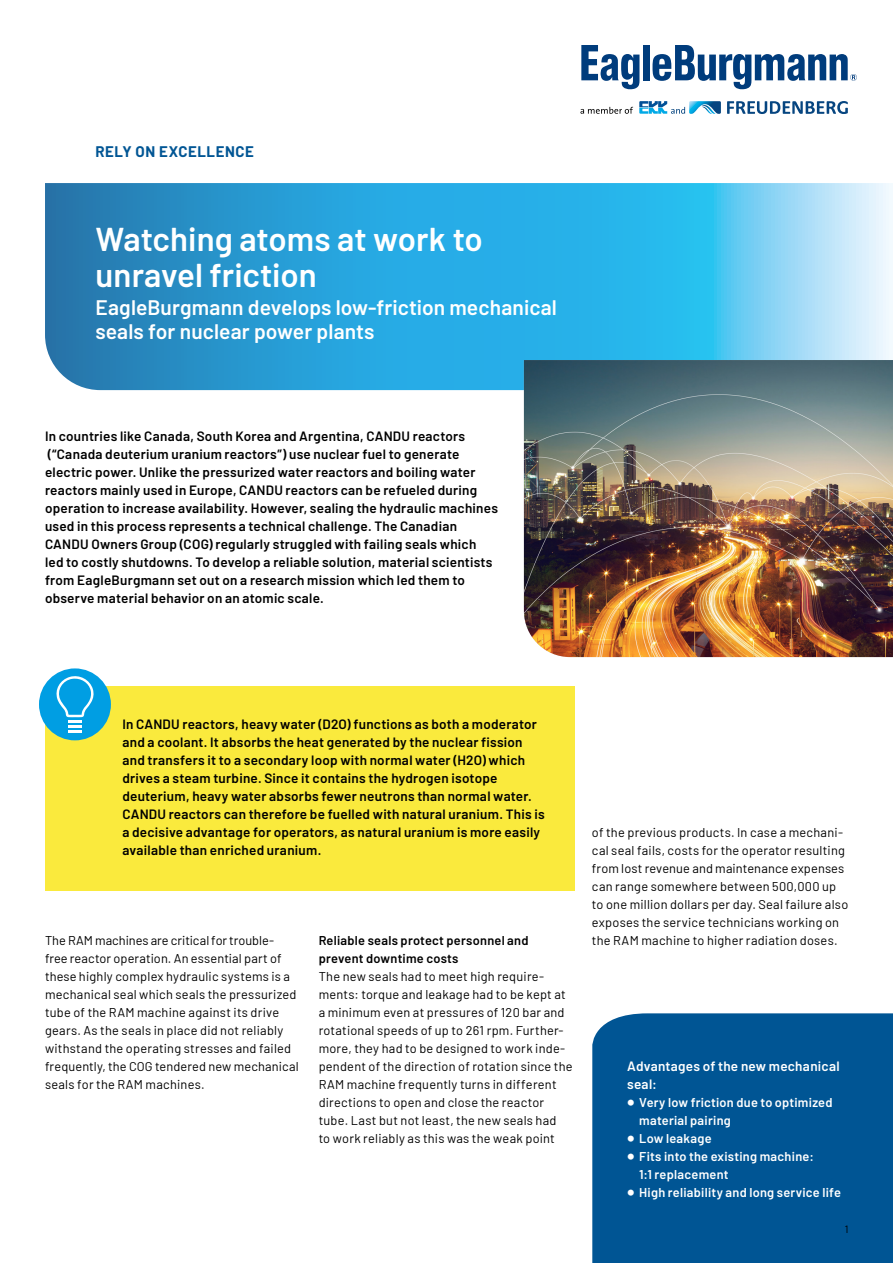
<style>
.page{position:relative;width:893px;height:1263px;background:#fff}
.page>*{position:absolute;margin:0;border:0;box-sizing:border-box;transform-origin:0 0}
.t1{font:600 33px/36px "Barlow";color:#fff}
.t2{font:600 21px/24px "Barlow";letter-spacing:.005em;color:#fff}
.t3{font:700 15px "Barlow";letter-spacing:.035em;color:#005594}
.t4{font:600 13.5px/18px "Barlow";letter-spacing:.02em;color:#000}
.t5{font:600 13.5px/18px "Barlow";letter-spacing:.015em;color:#fff}
.t6{font:12.75px/18px "Barlow";letter-spacing:.02em;color:#000}
.t7{font:600 12.75px/18px "Barlow";letter-spacing:.02em;color:#fff}
.t8{font:600 12.75px/18px "Barlow";letter-spacing:.02em;color:#000}
.t9{font:10.5px "Barlow";color:#000}
.s1{font-size:24px}
</style>
<div class="page">
<svg style="left:581px;top:45px;width:58px;height:44px"></svg>
<div style="left:643px;top:45px;width:6px;height:35px;background:#003c7c"></div>
<svg style="left:652px;top:45px;width:205px;height:44px"></svg>
<svg style="left:580px;top:107px;width:53px;height:7px"></svg>
<svg style="left:727px;top:101px;width:121px;height:13px"></svg>
<svg style="left:639px;top:101px;width:82px;height:13px"></svg>
<svg style="left:45px;top:183px;width:848px;height:207px;background:#3facde"></svg>
<div style="left:592px;top:1013px;width:301px;height:250px;background:#005594"></div>
<div style="left:45px;top:686px;width:529px;height:205px;background:#faea3d"></div>
<div style="left:39px;top:668px;width:72px;height:72px;background:#009ee3;border-radius:50%"></div>
<svg style="left:54px;top:674px;width:40px;height:48px"></svg>
<svg style="left:68px;top:731px;width:14px;height:2px"></svg>
<hr style="left:68px;top:725px;width:14px;height:3px;background:#fff">
<img style="left:524px;top:360px;width:369px;height:297px">
<p class="t3" style="left:95px;top:143px;width:160px">RELY ON EXCELLENCE</p>
<h1 class="t1" style="left:95px;top:219px;width:389px">Watching atoms at work to unravel friction</h1>
<h2 class="t2" style="left:95px;top:294px;width:463px">EagleBurgmann develops low-friction mechanical seals for nuclear power plants</h2>
<p class="t4" style="left:45px;top:426px;width:454px">In countries like Canada, South Korea and Argentina, CANDU reactors (“Canada deuterium uranium reactors”) use nuclear fuel to generate electric power. Unlike the pressurized water reactors and boiling water reactors mainly used in Europe, CANDU reactors can be refueled during operation to increase availability. However, sealing the hydraulic machines used in this process represents a technical challenge. The Canadian CANDU Owners Group (COG) regularly struggled with failing seals which led to costly shutdowns. To develop a reliable solution, material scientists from EagleBurgmann set out on a research mission which led them to observe material behavior on an atomic scale.</p>
<p class="t4" style="left:122px;top:714px;width:424px">In CANDU reactors, heavy water (D2O) functions as both a moderator and a coolant. It absorbs the heat generated by the nuclear fission and transfers it to a secondary loop with normal water (H2O) which drives a steam turbine. Since it contains the hydrogen isotope deuterium, heavy water absorbs fewer neutrons than normal water.<br>CANDU reactors can therefore be fuelled with natural uranium. This is a decisive advantage for operators, as natural uranium is more easily available than enriched uranium.</p>
<p class="t6" style="left:45px;top:930px;width:255px">The RAM machines are critical for trouble&shy;free reactor operation. An essential part of these highly complex hydraulic systems is a mechanical seal which seals the pressurized tube of the RAM machine against its drive gears. As the seals in place did not reliably withstand the operating stresses and failed frequently, the COG tendered new mechanical seals for the RAM machines.</p>
<p class="t8" style="left:319px;top:930px;width:211px">Reliable seals protect personnel and prevent downtime costs</p>
<p class="t6" style="left:319px;top:966px;width:255px">The new seals had to meet high require&shy;ments: torque and leakage had to be kept at a minimum even at pressures of 120 bar and rotational speeds of up to 261 rpm. Further&shy;more, they had to be designed to work inde&shy;pendent of the direction of rotation since the RAM machine frequently turns in different directions to open and close the reactor tube. Last but not least, the new seals had<br>to work reliably as this was the weak point</p>
<p class="t6" style="left:592px;top:822px;width:258px">of the previous products. In case a mechani&shy;cal seal fails, costs for the operator resulting from lost revenue and maintenance expenses can range somewhere between 500,000 up to one million dollars per day. Seal failure also exposes the service technicians working on the RAM machine to higher radiation doses.</p>
<p class="t5" style="left:627px;top:1056px;width:214px">Advantages of the new mechanical seal:</p>
<p class="t7" style="left:639px;top:1092px;width:195px;text-indent:-12px"><span class="s1">•</span> Very low friction due to optimized material pairing</p>
<p class="t7" style="left:627px;top:1128px;width:86px"><span class="s1">•</span> Low leakage</p>
<p class="t7" style="left:639px;top:1146px;width:176px;text-indent:-12px"><span class="s1">•</span> Fits into the existing machine:<br>1:1 replacement</p>
<p class="t7" style="left:627px;top:1182px;width:215px"><span class="s1">•</span> High reliability and long service life</p>
<p class="t9" style="left:845px;top:1222px;width:5px">1</p>
</div>
